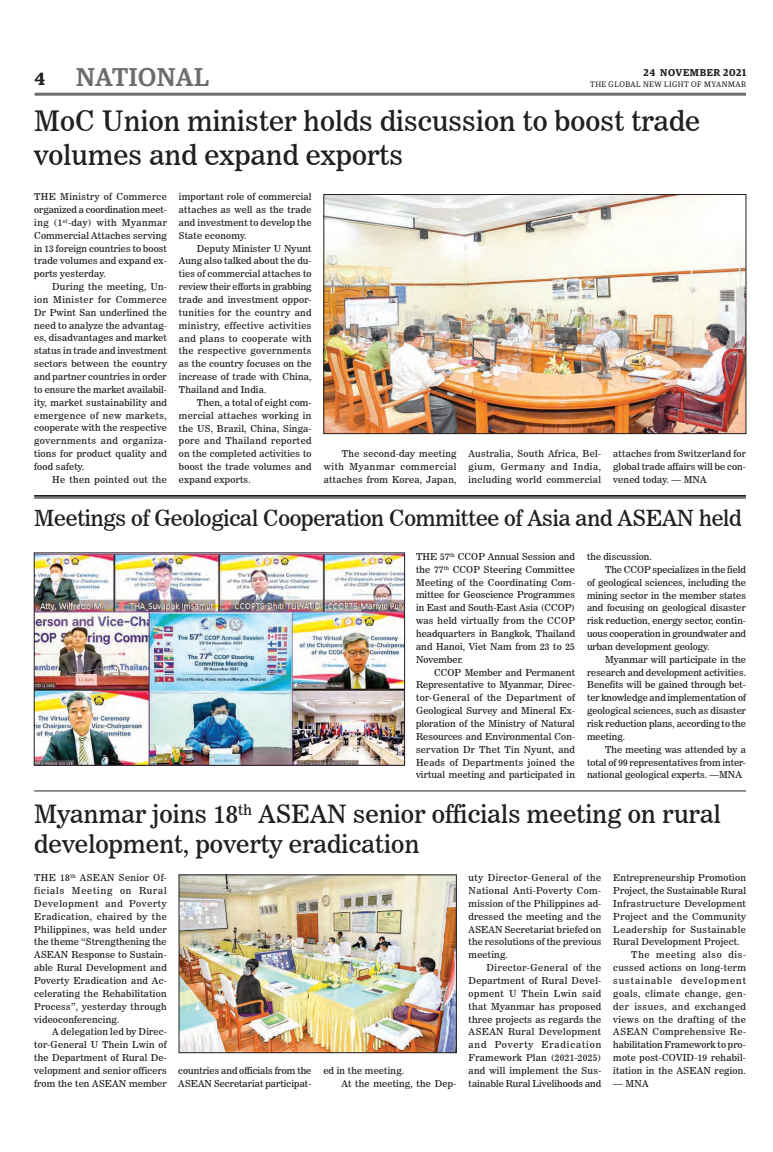
<style>
.page{position:relative;width:773px;height:1152px;background:#fff}
.page>*{position:absolute;margin:0;border:0;box-sizing:border-box;transform-origin:0 0}
.t1{font:28px/33.6px "News 706 BT Roman C";letter-spacing:.005em;color:#231f20}
.t2{font:500 26px "Guardian Egyp";color:#6c6d70}
.t3{font:25px/30px "News 706 BT Roman C";letter-spacing:.005em;color:#231f20}
.t4{font:22px "News 706 BT Roman C";letter-spacing:-.01em;color:#231f20}
.t5{font:600 18px "Guardian Egyp";color:#231f20}
.t6{font:600 10px "Guardian Egyp";letter-spacing:.06em;color:#231f20}
.t7{font:9.5px/12.9px "News 706 BT Roman C";letter-spacing:.02em;color:#231f20;text-align:justify}
.t8{font:9.5px "News 706 BT Roman C";color:#231f20}
.t9{font:9.5px "News 706 BT Roman C";letter-spacing:.04em;color:#231f20}
.t10{font:9.5px "News 706 BT Roman C";letter-spacing:-.005em;color:#231f20}
.t11{font:9.5px "News 706 BT Roman C";letter-spacing:.05em;color:#231f20}
.t12{font:9.5px "News 706 BT Roman C";letter-spacing:.045em;color:#231f20}
.t13{font:9.5px "News 706 BT Roman C";letter-spacing:.095em;color:#231f20}
.t14{font:9.5px "News 706 BT Roman C";letter-spacing:.055em;color:#231f20}
.t15{font:9.5px "News 706 BT Roman C";letter-spacing:.07em;color:#231f20}
.t16{font:8px "Guardian Egyp";letter-spacing:.06em;color:#231f20}
</style>
<div class="page">
<hr style="left:35px;top:93px;width:711px;height:3px;background:#6c6d70">
<img style="left:326px;top:196px;width:418px;height:236px">
<div style="left:324px;top:194px;width:422px;height:240px;border:1px solid #231f20"></div>
<img style="left:36px;top:555px;width:367px;height:209px">
<div style="left:34px;top:553px;width:371px;height:213px;border:1px solid #231f20"></div>
<img style="left:181px;top:877px;width:273px;height:174px">
<div style="left:179px;top:875px;width:277px;height:178px;border:1px solid #231f20"></div>
<hr style="left:34px;top:498px;width:712px;height:1px;background:#231f20">
<hr style="left:34px;top:496px;width:712px;height:1px;background:#231f20">
<hr style="left:34px;top:495px;width:712px;height:1px;background:#231f20">
<hr style="left:34px;top:791px;width:712px;height:1px;background:#231f20">
<h2 class="t2" style="left:76px;top:59px;width:134px">NATIONAL</h2>
<p class="t6" style="left:643px;top:65px;width:104px">24 NOVEMBER 2021</p>
<h3 class="t5" style="left:35px;top:65px;width:12px">4</h3>
<p class="t16" style="left:590px;top:79px;width:158px">THE GLOBAL NEW LIGHT OF MYANMAR</p>
<h1 class="t1" style="left:34px;top:104px;width:667px">MoC Union minister holds discussion to boost trade volumes and expand exports</h1>
<p class="t7" style="left:34px;top:190px;width:134px">THE Ministry of Commerce organized a coordination meet&shy;ing (1<sup>st</sup>-day) with Myanmar Commercial Attaches serving in 13 foreign countries to boost trade volumes and expand ex&shy;ports yesterday.</p>
<p class="t7" style="left:34px;top:280px;width:134px;text-indent:18px">During the meeting, Un&shy;ion Minister for Commerce Dr Pwint San underlined the need to analyze the advantag&shy;es, disadvantages and market status in trade and investment sectors between the country and partner countries in order to ensure the market availabil&shy;ity, market sustainability and emergence of new markets, cooperate with the respective governments and organiza&shy;tions for product quality and food safety.</p>
<p class="t9" style="left:52px;top:474px;width:116px">He then pointed out the</p>
<p class="t7" style="left:179px;top:190px;width:134px">important role of commercial attaches as well as the trade and investment to develop the State economy.</p>
<p class="t7" style="left:179px;top:242px;width:134px;text-indent:18px">Deputy Minister U Nyunt Aung also talked about the du&shy;ties of commercial attaches to review their efforts in grabbing trade and investment oppor&shy;tunities for the country and ministry, effective activities and plans to cooperate with the respective governments as the country focuses on the increase of trade with China, Thailand and India.</p>
<p class="t7" style="left:179px;top:396px;width:134px;text-indent:18px">Then, a total of eight com&shy;mercial attaches working in the US, Brazil, China, Singa&shy;pore and Thailand reported on the completed activities to boost the trade volumes and expand exports.</p>
<p class="t7" style="left:324px;top:447px;width:134px;text-indent:18px">The second-day meeting with Myanmar commercial attaches from Korea, Japan,</p>
<p class="t7" style="left:468px;top:447px;width:134px">Australia, South Africa, Bel&shy;gium, Germany and India, including world commercial</p>
<p class="t7" style="left:613px;top:447px;width:134px">attaches from Switzerland for global trade affairs will be con&shy;vened today. — MNA</p>
<h3 class="t4" style="left:34px;top:505px;width:709px">Meetings of Geological Cooperation Committee of Asia and ASEAN held</h3>
<p class="t7" style="left:416px;top:550px;width:160px">THE 57<sup>th</sup> CCOP Annual Session and the 77<sup>th</sup> CCOP Steering Committee Meeting of the Coordinating Com&shy;mittee for Geoscience Programmes in East and South-East Asia (CCOP) was held virtually from the CCOP headquarters in Bangkok, Thailand and Hanoi, Viet Nam from 23 to 25<br>November.</p>
<p class="t7" style="left:416px;top:666px;width:160px;text-indent:18px">CCOP Member and Permanent Representative to Myanmar, Direc&shy;tor-General of the Department of Geological Survey and Mineral Ex&shy;ploration of the Ministry of Natural Resources and Environmental Con&shy;servation Dr Thet Tin Nyunt, and Heads of Departments joined the virtual meeting and participated in</p>
<p class="t7" style="left:587px;top:550px;width:66px">the discussion.</p>
<p class="t8" style="left:605px;top:564px;width:142px">The CCOP specializes in the field</p>
<p class="t7" style="left:587px;top:576px;width:160px">of geological sciences, including the</p>
<p class="t7" style="left:587px;top:589px;width:160px">mining sector in the member states</p>
<p class="t7" style="left:587px;top:601px;width:160px">and focusing on geological disaster</p>
<p class="t7" style="left:587px;top:614px;width:160px">risk reduction, energy sector, contin-</p>
<p class="t10" style="left:587px;top:628px;width:160px">uous cooperation in groundwater and</p>
<p class="t7" style="left:587px;top:640px;width:124px">urban development geology.</p>
<p class="t7" style="left:605px;top:653px;width:142px">Myanmar will participate in the</p>
<p class="t7" style="left:587px;top:666px;width:160px">research and development activities.</p>
<p class="t7" style="left:587px;top:679px;width:160px">Benefits will be gained through bet-</p>
<p class="t8" style="left:587px;top:692px;width:160px">ter knowledge and implementation of</p>
<p class="t7" style="left:587px;top:704px;width:160px">geological sciences, such as disaster</p>
<p class="t8" style="left:587px;top:718px;width:160px">risk reduction plans, according to the</p>
<p class="t7" style="left:587px;top:730px;width:40px">meeting.</p>
<p class="t7" style="left:605px;top:743px;width:142px">The meeting was attended by a</p>
<p class="t8" style="left:587px;top:756px;width:160px">total of 99 representatives from inter-</p>
<p class="t7" style="left:587px;top:769px;width:156px">national geological experts. —MNA</p>
<h3 class="t3" style="left:34px;top:799px;width:688px">Myanmar joins 18<sup>th</sup> ASEAN senior officials meeting on rural development, poverty eradication</h3>
<p class="t7" style="left:34px;top:871px;width:134px">THE 18<sup>th</sup> ASEAN Senior Of&shy;ficials Meeting on Rural Development and Poverty Eradication, chaired by the Philippines, was held under the theme “Strengthening the ASEAN Response to Sustain&shy;able Rural Development and Poverty Eradication and Ac&shy;celerating the Rehabilitation Process”, yesterday through videoconferencing.</p>
<p class="t7" style="left:34px;top:1026px;width:134px;text-indent:18px">A delegation led by Direc&shy;tor-General U Thein Lwin of the Department of Rural De&shy;velopment and senior officers from the ten ASEAN member</p>
<p class="t7" style="left:468px;top:871px;width:134px">uty Director-General of the National Anti-Poverty Com&shy;mission of the Philippines ad&shy;dressed the meeting and the ASEAN Secretariat briefed on the resolutions of the previous meeting.</p>
<p class="t7" style="left:468px;top:961px;width:134px;text-indent:18px">Director-General of the Department of Rural Devel&shy;opment U Thein Lwin said that Myanmar has proposed three projects as regards the ASEAN Rural Development and Poverty Eradication Framework Plan (2021-2025) and will implement the Sus&shy;tainable Rural Livelihoods and</p>
<p class="t7" style="left:613px;top:871px;width:134px">Entrepreneurship Promotion</p>
<p class="t7" style="left:613px;top:884px;width:134px">Project, the Sustainable Rural</p>
<p class="t7" style="left:613px;top:897px;width:134px">Infrastructure Development</p>
<p class="t9" style="left:613px;top:911px;width:134px">Project and the Community</p>
<p class="t11" style="left:613px;top:924px;width:134px">Leadership for Sustainable</p>
<p class="t7" style="left:613px;top:936px;width:128px">Rural Development Project.</p>
<p class="t15" style="left:631px;top:949px;width:116px">The meeting also dis-</p>
<p class="t7" style="left:613px;top:961px;width:134px">cussed actions on long-term</p>
<p class="t13" style="left:613px;top:975px;width:134px">sustainable development</p>
<p class="t12" style="left:613px;top:988px;width:134px">goals, climate change, gen-</p>
<p class="t14" style="left:613px;top:1001px;width:134px">der issues, and exchanged</p>
<p class="t7" style="left:613px;top:1013px;width:134px">views on the drafting of the</p>
<p class="t9" style="left:613px;top:1026px;width:134px">ASEAN Comprehensive Re-</p>
<p class="t8" style="left:613px;top:1039px;width:134px">habilitation Framework to pro-</p>
<p class="t7" style="left:613px;top:1051px;width:134px">mote post-COVID-19 rehabil-</p>
<p class="t7" style="left:613px;top:1064px;width:134px">itation in the ASEAN region.</p>
<p class="t7" style="left:613px;top:1077px;width:37px">— MNA</p>
<p class="t7" style="left:178px;top:1064px;width:135px">countries and officials from the<br>ASEAN Secretariat participat-</p>
<p class="t7" style="left:341px;top:1064px;width:116px;text-indent:-18px">ed in the meeting.<br>At the meeting, the Dep-</p>
</div>
